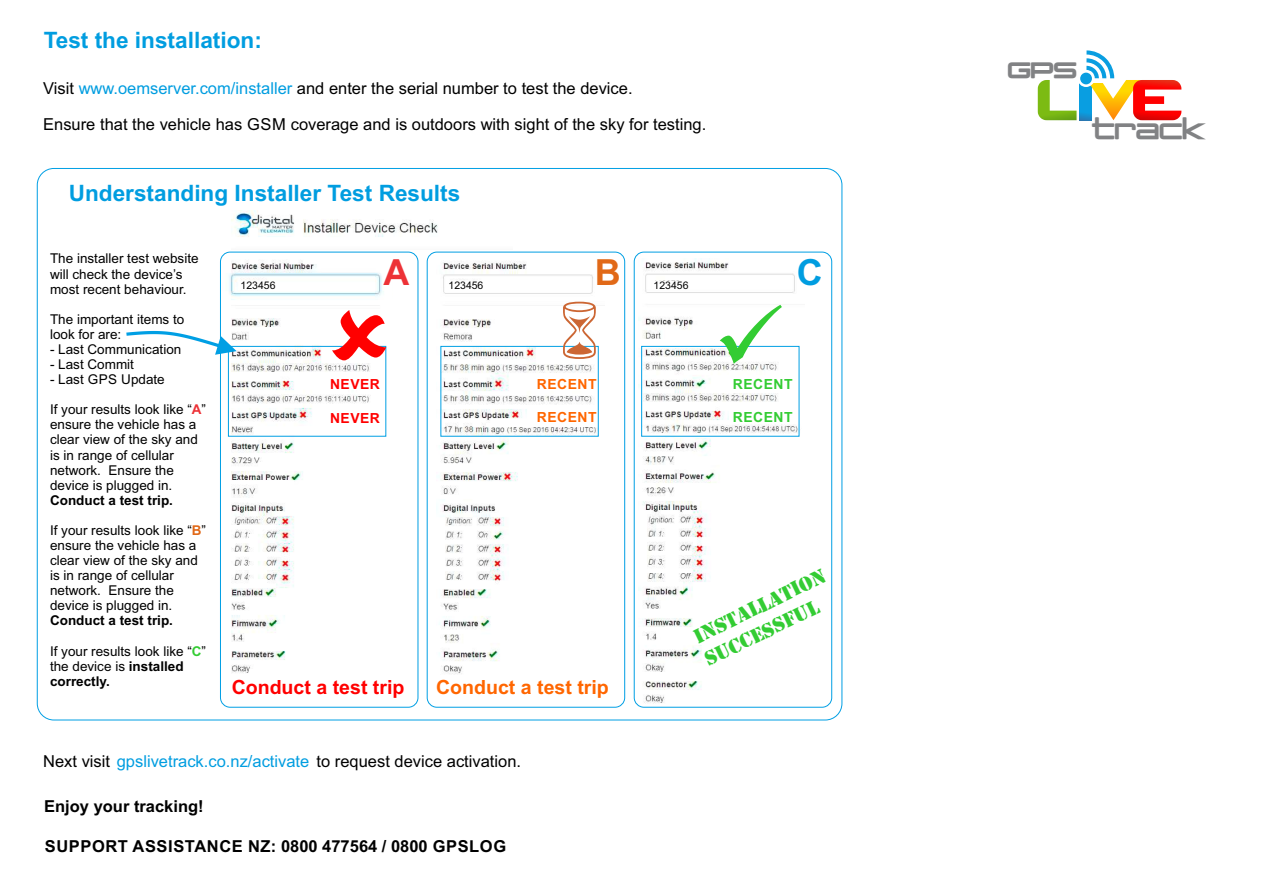
<style>
.page{position:relative;width:1263px;height:893px;background:#fff}
.page>*{position:absolute;margin:0;border:0;box-sizing:border-box;transform-origin:0 0}
.t1{font:700 36px "Arial";color:#ed3237}
.t2{font:700 36px "Arial";color:#e16918}
.t3{font:700 36px "Arial";color:#009de0}
.t4{font:700 31.5px "P Cap Terminal";color:#818284}
.t5{font:700 22.65px "Arial";color:#009de0}
.t6{font:21.15px/25px "Stencil";color:#3c3}
.t7{font:700 19.5px "Arial";color:#f00}
.t8{font:700 19.5px "Arial";color:#f60}
.t9{font:16.5px "Arial";color:#000}
.t10{font:700 16.5px "Arial";letter-spacing:.035em;color:#000}
.t11{font:700 16.5px "Arial";color:#000}
.t12{font:700 13.95px "Arial";letter-spacing:.035em;color:#3c3}
.t13{font:700 13.95px "Arial";letter-spacing:.035em;color:#f60}
.t14{font:700 13.95px "Arial";letter-spacing:.035em;color:#f00}
.t15{font:13.5px/15.1px "Arial";color:#000}
.t16{font:700 13.5px "Arial";color:#000}
.t17{font:10.5px "Arial";color:#000}
.s1{color:#009de0}
.s2{font-weight:700;color:#ed3237}
.s3{font-weight:700;color:#e16918}
.s4{font-weight:700;color:#3c3}
.s5{font-weight:700}
</style>
<div class="page">
<img style="left:222px;top:211px;width:290px;height:467px">
<img style="left:437px;top:257px;width:75px;height:419px">
<div style="left:427px;top:252px;width:198px;height:456px;border:1px solid #009fe4;border-radius:10px"></div>
<img style="left:639px;top:259px;width:161px;height:449px">
<svg style="left:651px;top:280px;width:34px;height:11px"></svg>
<div style="left:641px;top:346px;width:158px;height:91px;border:1px solid #009fe4"></div>
<div style="left:634px;top:252px;width:198px;height:456px;border:1px solid #009fe4;border-radius:10px"></div>
<svg style="left:237px;top:280px;width:42px;height:11px"></svg>
<div style="left:228px;top:346px;width:158px;height:91px;border:1px solid #009fe4"></div>
<div style="left:220px;top:252px;width:198px;height:456px;border:1px solid #009fe4;border-radius:10px"></div>
<svg style="left:431px;top:676px;width:81px;height:2px"></svg>
<svg style="left:126px;top:331px;width:111px;height:24px"></svg>
<svg style="left:1038px;top:50px;width:143px;height:71px"></svg>
<svg style="left:332px;top:259px;width:267px;height:227px"></svg>
<h3 class="t5" style="left:44px;top:31px;width:220px">Test the installation:</h3>
<p class="t9" style="left:43px;top:82px;width:591px">Visit <span class="s1">www.oemserver.com/installer</span> and enter the serial number to test the device.</p>
<p class="t9" style="left:43px;top:118px;width:664px">Ensure that the vehicle has GSM coverage and is outdoors with sight of the sky for testing.</p>
<h3 class="t5" style="left:69px;top:184px;width:393px">Understanding Installer Test Results</h3>
<p class="t15" style="left:50px;top:252px;width:150px">The installer test website will check the device’s most recent behaviour.</p>
<p class="t15" style="left:50px;top:313px;width:136px">The important items to look for are:</p>
<p class="t15" style="left:50px;top:343px;width:133px">- Last Communication</p>
<p class="t15" style="left:50px;top:358px;width:86px">- Last Commit</p>
<p class="t15" style="left:50px;top:373px;width:116px">- Last GPS Update</p>
<p class="t15" style="left:50px;top:403px;width:158px">If your results look like “<span class="s2">A</span>” ensure the vehicle has a clear view of the sky and is in range of cellular network. Ensure the device is plugged in.</p>
<p class="t16" style="left:50px;top:495px;width:125px">Conduct a test trip.</p>
<p class="t15" style="left:50px;top:524px;width:158px">If your results look like “<span class="s3">B</span>” ensure the vehicle has a clear view of the sky and is in range of cellular network. Ensure the device is plugged in.</p>
<p class="t16" style="left:50px;top:616px;width:125px">Conduct a test trip.</p>
<p class="t15" style="left:50px;top:644px;width:158px">If your results look like “<span class="s4">C</span>” the device is <span class="s5">installed correctly.</span></p>
<p class="t17" style="left:240px;top:281px;width:36px">123456</p>
<h1 class="t1" style="left:383px;top:259px;width:27px">A</h1>
<h1 class="t2" style="left:595px;top:259px;width:27px">B</h1>
<h1 class="t3" style="left:797px;top:259px;width:27px">C</h1>
<p class="t17" style="left:448px;top:281px;width:36px">123456</p>
<p class="t17" style="left:654px;top:281px;width:36px">123456</p>
<p class="t14" style="left:330px;top:379px;width:51px">NEVER</p>
<p class="t14" style="left:330px;top:413px;width:51px">NEVER</p>
<p class="t13" style="left:537px;top:379px;width:61px">RECENT</p>
<p class="t13" style="left:537px;top:412px;width:61px">RECENT</p>
<p class="t12" style="left:713px;top:379px;width:81px">✓RECENT</p>
<p class="t12" style="left:733px;top:412px;width:61px">RECENT</p>
<h3 class="t6" style="left:689px;top:626px;width:146px;rotate:-26deg">INSTALLATION<br>SUCCESSFUL</h3>
<h3 class="t7" style="left:232px;top:680px;width:174px">Conduct a test trip</h3>
<h3 class="t8" style="left:436px;top:680px;width:174px">Conduct a test trip</h3>
<p class="t9" style="left:43px;top:755px;width:479px">Next visit <span class="s1">gpslivetrack.co.nz/activate</span> to request device activation.</p>
<p class="t11" style="left:44px;top:800px;width:161px">Enjoy your tracking!</p>
<p class="t10" style="left:45px;top:840px;width:463px">SUPPORT ASSISTANCE NZ: 0800 477564 / 0800 GPSLOG</p>
<h2 class="t4" style="left:1008px;top:57px;width:71px">GPS</h2>
<h2 class="t4" style="left:1092px;top:118px;width:115px">track</h2>
</div>
